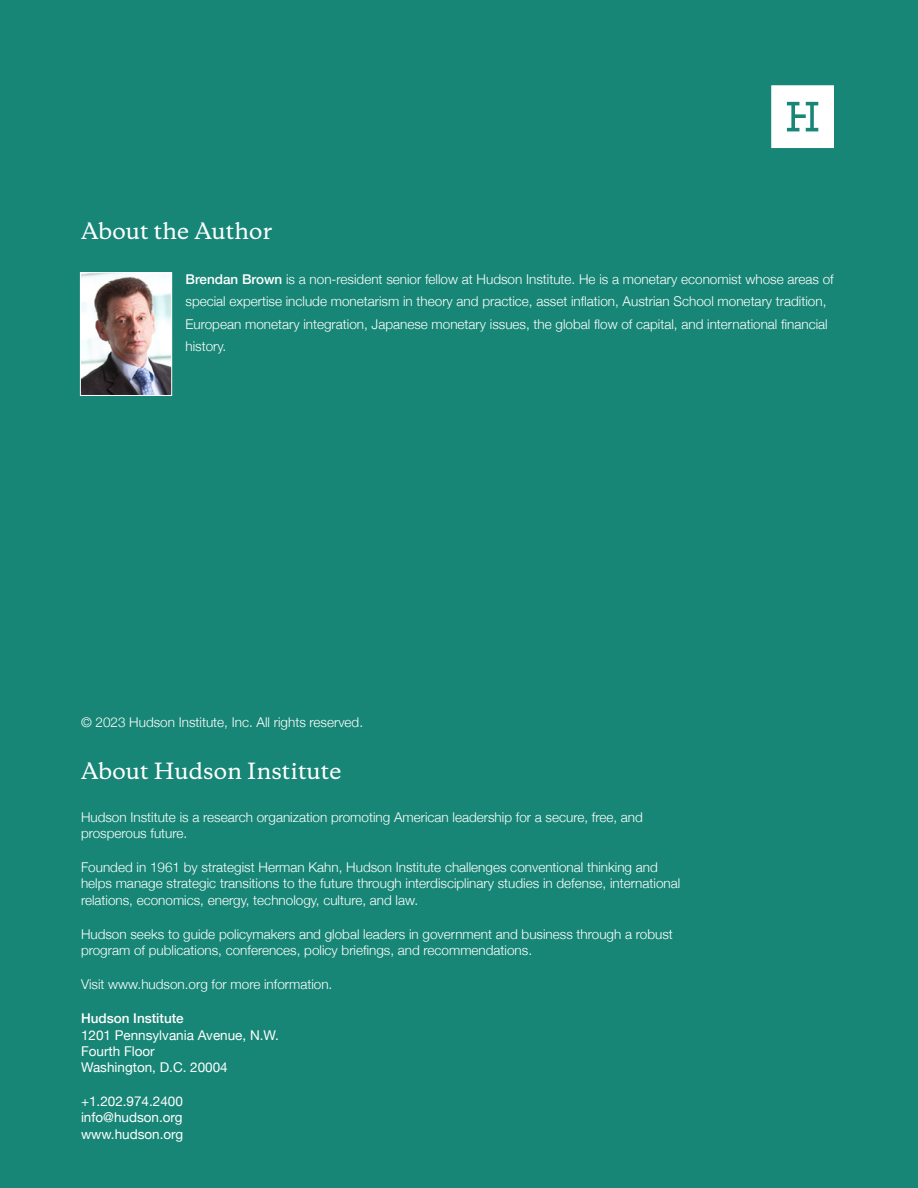
<style>
.page{position:relative;width:918px;height:1188px;background:#178676}
.page>*{position:absolute;margin:0;border:0;box-sizing:border-box;transform-origin:0 0}
.t1{font:500 21px "Copernicus";color:#fff}
.t2{font:300 13.5px/16.2px "Helvetica Neue";color:#fff}
.t3{font:13.5px/16.2px "Helvetica Neue";color:#fff}
.t4{font:500 13.5px "Helvetica Neue";color:#fff}
.s1{font-weight:500}
</style>
<div class="page">
<svg style="left:771px;top:85px;width:63px;height:63px;background:#e7f2f0"></svg>
<img style="left:82px;top:274px;width:88px;height:120px">
<div style="left:80px;top:272px;width:92px;height:124px;border:1px solid #fff"></div>
<h1 class="t1" style="left:81px;top:212px;width:193px">About the Author</h1>
<p class="t2" style="left:186px;top:266px;width:650px;line-height:22.5px"><span class="s1">Brendan Brown</span> is a non-resident senior fellow at Hudson Institute. He is a monetary economist whose areas of special expertise include monetarism in theory and practice, asset inflation, Austrian School monetary tradition, European monetary integration, Japanese monetary issues, the global flow of capital, and international financial history.</p>
<p class="t2" style="left:81px;top:713px;width:284px">© 2023 Hudson Institute, Inc. All rights reserved.</p>
<h1 class="t1" style="left:81px;top:752px;width:262px">About Hudson Institute</h1>
<p class="t2" style="left:81px;top:808px;width:563px">Hudson Institute is a research organization promoting American leadership for a secure, free, and prosperous future.</p>
<p class="t2" style="left:81px;top:858px;width:601px">Founded in 1961 by strategist Herman Kahn, Hudson Institute challenges conventional thinking and helps manage strategic transitions to the future through interdisciplinary studies in defense, international relations, economics, energy, technology, culture, and law.</p>
<p class="t2" style="left:81px;top:925px;width:593px">Hudson seeks to guide policymakers and global leaders in government and business through a robust program of publications, conferences, policy briefings, and recommendations.</p>
<p class="t2" style="left:81px;top:975px;width:253px">Visit www.hudson.org for more information.</p>
<p class="t4" style="left:81px;top:1008px;width:104px">Hudson Institute</p>
<p class="t3" style="left:81px;top:1028px;width:199px">1201 Pennsylvania Avenue, N.W.<br>Fourth Floor<br>Washington, D.C. 20004</p>
<p class="t3" style="left:81px;top:1094px;width:104px;text-align:justify">+1.202.974.2400 info@hudson.org www.hudson.org</p>
</div>
